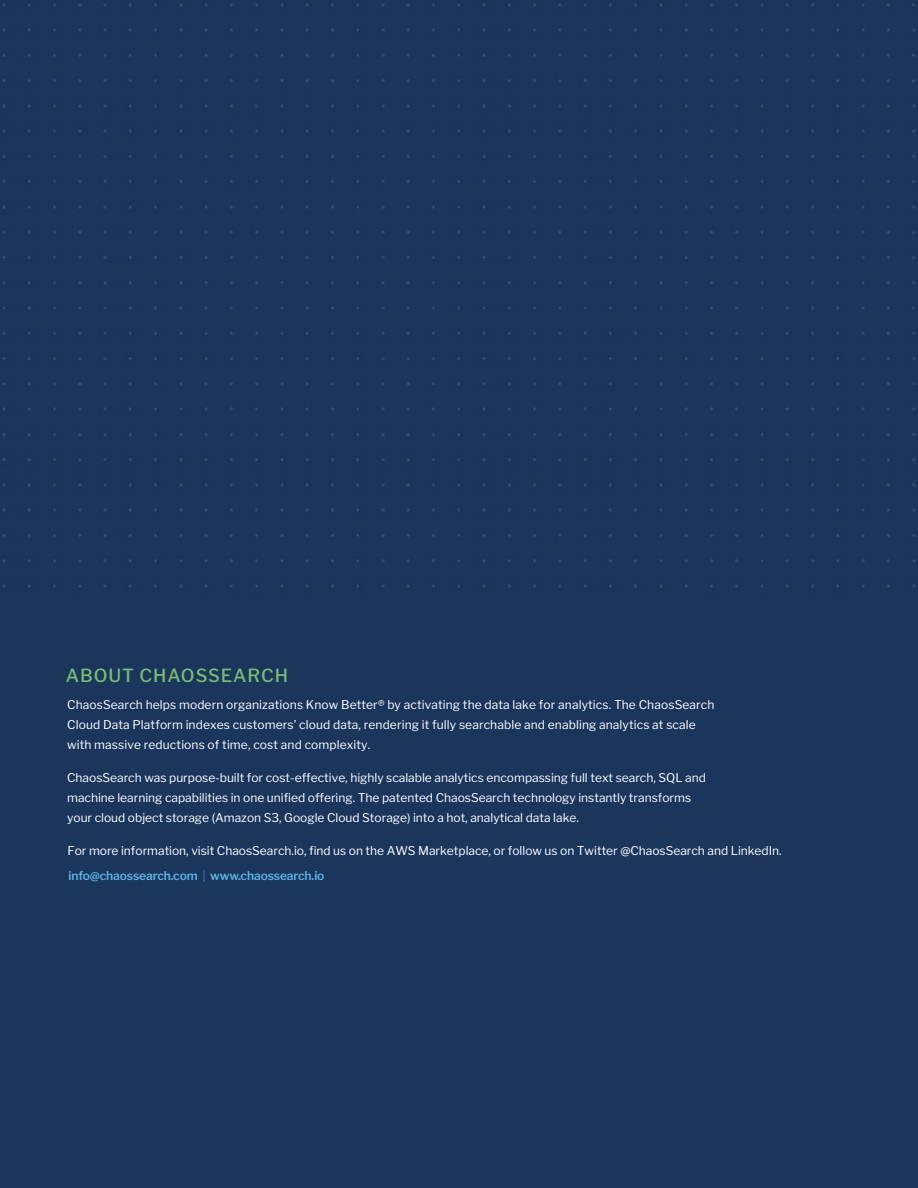
<style>
.page{position:relative;width:918px;height:1188px;background:#1a365d}
.page>*{position:absolute;margin:0;border:0;box-sizing:border-box;transform-origin:0 0}
.t1{font:500 18px "Libre Franklin";letter-spacing:.05em;color:#79be70}
.t2{font:12px/20.1px "Libre Franklin";letter-spacing:.005em;color:#fff}
.t3{font:600 12px "Libre Franklin";letter-spacing:-.01em;color:#56b7e6}
.s1{font-weight:100}
</style>
<div class="page">
<h1 class="t1" style="left:66px;top:665px;width:224px">ABOUT CHAOSSEARCH</h1>
<p class="t2" style="left:67px;top:694px;width:649px">ChaosSearch helps modern organizations Know Better® by activating the data lake for analytics. The ChaosSearch<br>Cloud Data Platform indexes customers’ cloud data, rendering it fully searchable and enabling analytics at scale with massive reductions of time, cost and complexity.</p>
<p class="t2" style="left:67px;top:768px;width:640px">ChaosSearch was purpose-built for cost-effective, highly scalable analytics encompassing full text search, SQL and machine learning capabilities in one unified offering. The patented ChaosSearch technology instantly transforms your cloud object storage (Amazon S3, Google Cloud Storage) into a hot, analytical data lake.</p>
<p class="t2" style="left:68px;top:841px;width:716px">For more information, visit ChaosSearch.io, find us on the AWS Marketplace, or follow us on Twitter @ChaosSearch and LinkedIn.</p>
<p class="t3" style="left:69px;top:868px;width:257px">info@chaossearch.com <span class="s1">|</span> www.chaossearch.io</p>
</div>
